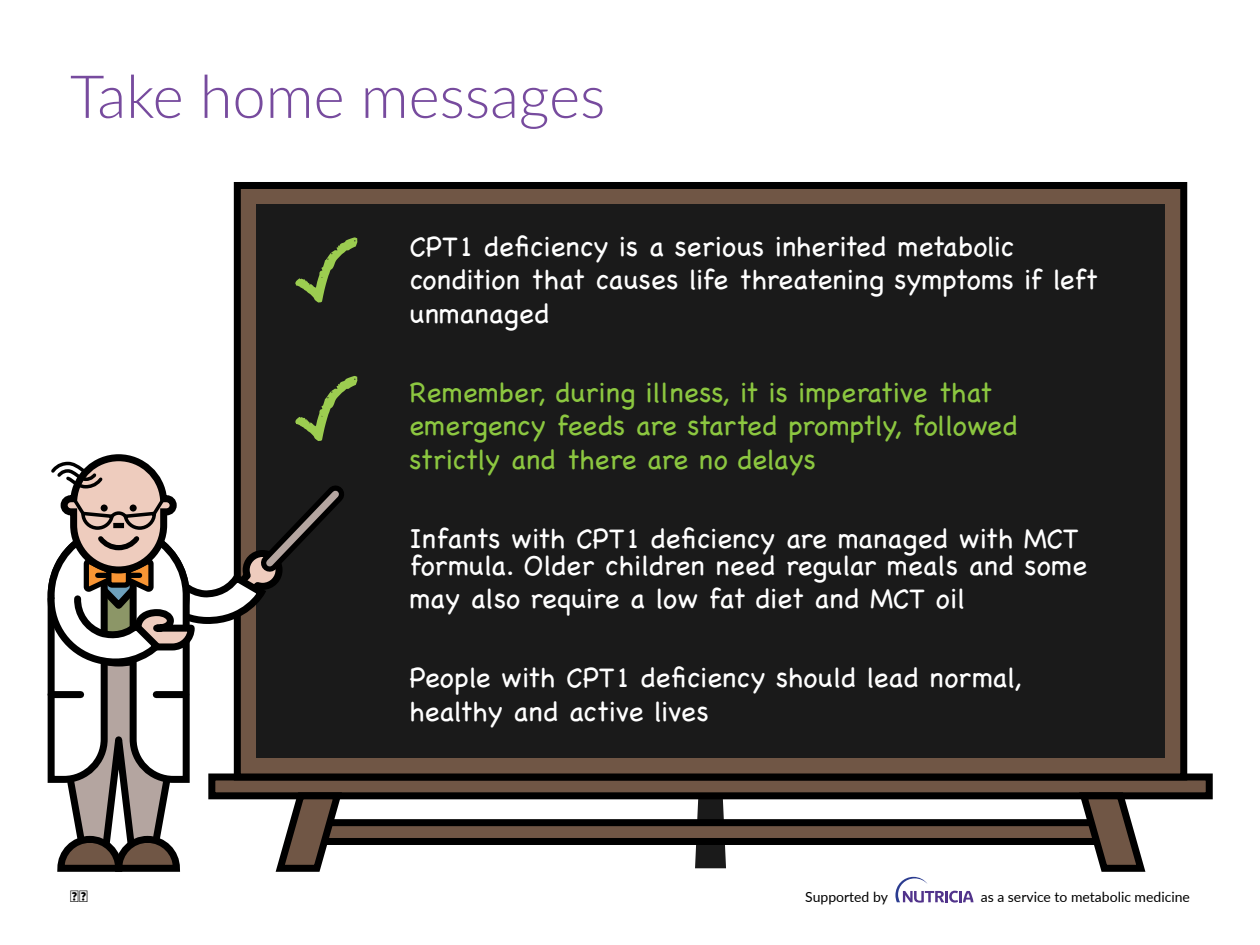
<style>
.page{position:relative;width:1260px;height:945px;background:#fff}
.page>*{position:absolute;margin:0;border:0;box-sizing:border-box;transform-origin:0 0}
.t1{font:300 59.5px "Lato";color:#774b9e}
.t2{font:300 28px/33.6px "Chalkboard SE";color:#fff}
.t3{font:300 28px/33.6px "Chalkboard SE";color:#8cc740}
.t4{font:800 15.75px "Lato";color:#000}
.t5{font:14px "Lato";color:#000}
</style>
<div class="page">
<svg style="left:895px;top:877px;width:79px;height:26px"></svg>
<svg style="left:695px;top:799px;width:31px;height:69px"></svg>
<div style="left:212px;top:777px;width:997px;height:19px;background:#705645"></div>
<div style="left:208px;top:773px;width:1005px;height:26px;border:7px solid #000"></div>
<div style="left:237px;top:185px;width:947px;height:592px;background:#705645"></div>
<div style="left:234px;top:182px;width:953px;height:598px;border:7px solid #000"></div>
<div style="left:256px;top:204px;width:909px;height:554px;background:#1a1a1a"></div>
<div style="left:309px;top:823px;width:803px;height:18px;background:#705645"></div>
<div style="left:305px;top:819px;width:811px;height:26px;border:7px solid #000"></div>
<svg style="left:1075px;top:791px;width:75px;height:81px"></svg>
<svg style="left:295px;top:237px;width:62px;height:66px"></svg>
<svg style="left:295px;top:376px;width:62px;height:65px"></svg>
<svg style="left:47px;top:451px;width:299px;height:421px"></svg>
<div style="left:156px;top:691px;width:30px;height:7px;background:#000"></div>
<div style="left:51px;top:691px;width:30px;height:7px;background:#000"></div>
<h1 class="t1" style="left:70px;top:55px;width:537px">Take home messages</h1>
<p class="t2" style="left:410px;top:227px;width:690px">CPT1 deficiency is a serious inherited metabolic condition that causes life threatening symptoms if left unmanaged</p>
<p class="t3" style="left:410px;top:374px;width:610px">Remember, during illness, it is imperative that emergency feeds are started promptly, followed strictly and there are no delays</p>
<p class="t2" style="left:410px;top:524px;width:679px;line-height:26.6px">Infants with CPT1 deficiency are managed with MCT formula. Older children need regular meals and some</p>
<p class="t2" style="left:410px;top:580px;width:558px">may also require a low fat diet and MCT oil</p>
<p class="t2" style="left:410px;top:659px;width:614px">People with CPT1 deficiency should lead normal, healthy and active lives</p>
<p class="t4" style="left:70px;top:885px;width:20px">45</p>
<p class="t5" style="left:981px;top:887px;width:211px">as a service to metabolic medicine</p>
<p class="t5" style="left:805px;top:887px;width:84px">Supported by</p>
</div>
